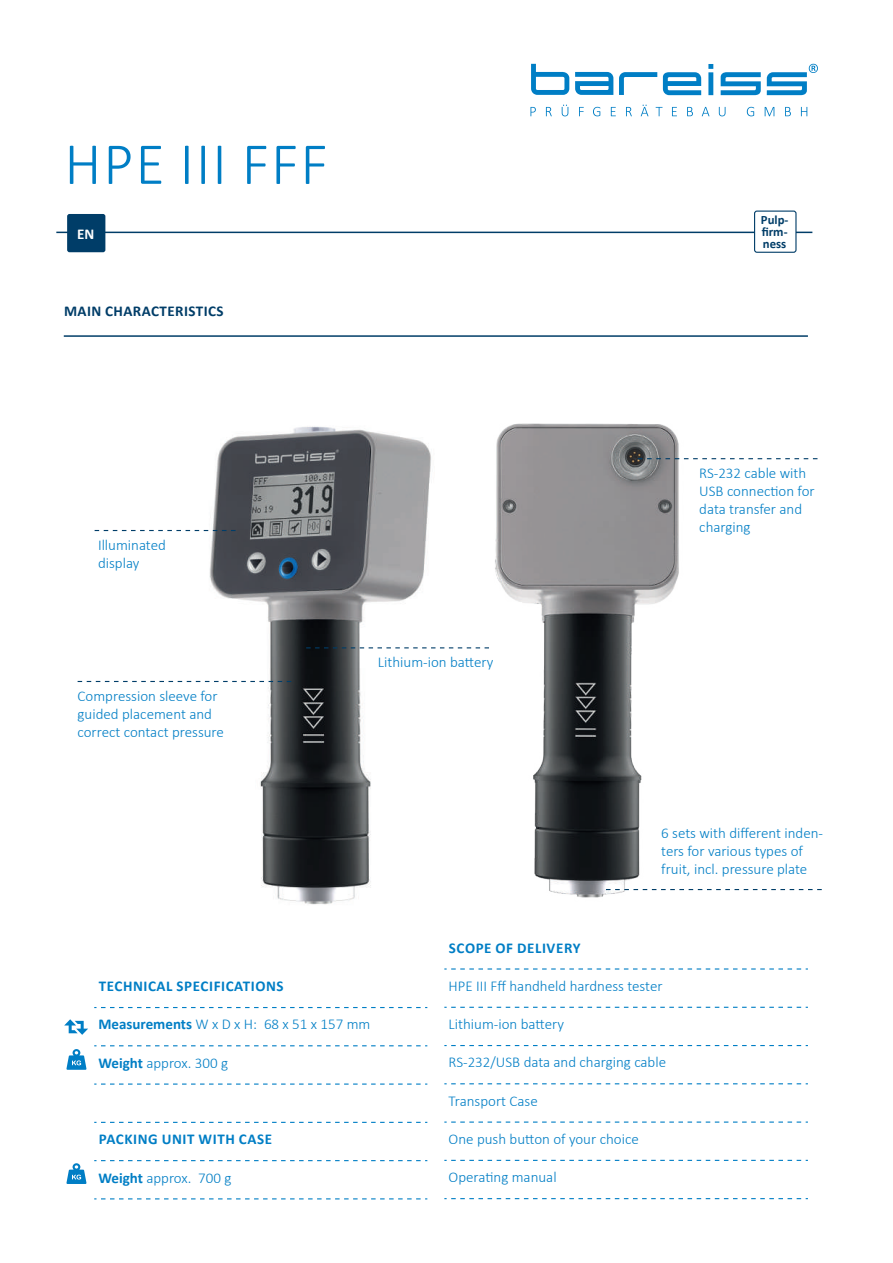
<style>
.page{position:relative;width:893px;height:1263px;background:#fff}
.page>*{position:absolute;margin:0;border:0;box-sizing:border-box;transform-origin:0 0}
.t1{font:300 60px "Calibri";letter-spacing:.03em;color:#007ec5}
.t2{font:300 15px/18px "Calibri";color:#007ec5}
.t3{font:700 15px "Calibri";letter-spacing:.04em;color:#007ec5}
.t4{font:700 15px "Calibri";letter-spacing:.03em;color:#003d68}
.t5{font:700 15px "Calibri";color:#fff}
.t6{font:700 12.75px/12px "Calibri";color:#003d68;text-align:justify}
.s1{font-weight:700}
</style>
<div class="page">
<img style="left:204px;top:426px;width:232px;height:479px">
<img style="left:478px;top:423px;width:227px;height:475px">
<svg style="left:64px;top:1019px;width:24px;height:16px"></svg>
<svg style="left:66px;top:1049px;width:20px;height:21px"></svg>
<svg style="left:66px;top:1163px;width:20px;height:21px"></svg>
<hr style="left:64px;top:335px;width:744px;height:2px;background:#003d68">
<svg style="left:638px;top:458px;width:179px;height:1px"></svg>
<svg style="left:606px;top:889px;width:216px;height:1px"></svg>
<svg style="left:95px;top:530px;width:141px;height:1px"></svg>
<svg style="left:306px;top:647px;width:183px;height:1px"></svg>
<svg style="left:78px;top:681px;width:213px;height:1px"></svg>
<hr style="left:56px;top:232px;width:756px;height:1px;background:#003d68">
<div style="left:67px;top:214px;width:38px;height:38px;background:#003d68;border-radius:2px"></div>
<svg style="left:575px;top:72px;width:38px;height:23px"></svg>
<svg style="left:531px;top:64px;width:38px;height:31px"></svg>
<svg style="left:721px;top:72px;width:40px;height:23px"></svg>
<svg style="left:663px;top:72px;width:38px;height:23px"></svg>
<svg style="left:619px;top:72px;width:38px;height:23px"></svg>
<svg style="left:708px;top:64px;width:5px;height:31px"></svg>
<svg style="left:767px;top:64px;width:51px;height:31px"></svg>
<svg style="left:530px;top:107px;width:6px;height:9px"></svg>
<svg style="left:546px;top:107px;width:6px;height:9px"></svg>
<svg style="left:562px;top:105px;width:6px;height:11px"></svg>
<svg style="left:579px;top:107px;width:5px;height:9px"></svg>
<svg style="left:593px;top:107px;width:7px;height:9px"></svg>
<svg style="left:611px;top:107px;width:5px;height:9px"></svg>
<svg style="left:626px;top:107px;width:6px;height:9px"></svg>
<svg style="left:641px;top:105px;width:7px;height:11px"></svg>
<svg style="left:656px;top:107px;width:6px;height:9px"></svg>
<svg style="left:672px;top:107px;width:5px;height:9px"></svg>
<svg style="left:687px;top:107px;width:6px;height:9px"></svg>
<svg style="left:702px;top:107px;width:7px;height:9px"></svg>
<svg style="left:719px;top:107px;width:6px;height:9px"></svg>
<svg style="left:747px;top:107px;width:7px;height:9px"></svg>
<svg style="left:765px;top:107px;width:9px;height:9px"></svg>
<svg style="left:785px;top:107px;width:6px;height:9px"></svg>
<svg style="left:801px;top:107px;width:6px;height:9px"></svg>
<div style="left:755px;top:211px;width:41px;height:41px;background:#fff;border-radius:2px"></div>
<div style="left:754px;top:211px;width:42px;height:42px;border:1px solid #003d68;border-radius:2px"></div>
<svg style="left:94px;top:1007px;width:333px;height:1px"></svg>
<svg style="left:94px;top:1045px;width:333px;height:1px"></svg>
<svg style="left:94px;top:1083px;width:333px;height:2px"></svg>
<svg style="left:94px;top:1122px;width:333px;height:1px"></svg>
<svg style="left:94px;top:1160px;width:333px;height:1px"></svg>
<svg style="left:94px;top:1198px;width:333px;height:1px"></svg>
<svg style="left:444px;top:968px;width:364px;height:1px"></svg>
<svg style="left:444px;top:1007px;width:364px;height:1px"></svg>
<svg style="left:444px;top:1045px;width:364px;height:1px"></svg>
<svg style="left:444px;top:1083px;width:364px;height:1px"></svg>
<svg style="left:444px;top:1121px;width:364px;height:2px"></svg>
<svg style="left:444px;top:1160px;width:364px;height:1px"></svg>
<svg style="left:444px;top:1198px;width:364px;height:1px"></svg>
<h1 class="t1" style="left:64px;top:127px;width:265px">HPE III FFF</h1>
<p class="t5" style="left:77px;top:224px;width:19px">EN</p>
<p class="t4" style="left:64px;top:302px;width:161px">MAIN CHARACTERISTICS</p>
<p class="t6" style="left:761px;top:214px;width:29px">Pulp&shy;firm&shy;ness</p>
<p class="t2" style="left:98px;top:535px;width:69px">Illuminated display</p>
<p class="t2" style="left:78px;top:686px;width:148px">Compression sleeve for guided placement and correct contact pressure</p>
<p class="t2" style="left:378px;top:653px;width:117px">Lithium-ion battery</p>
<p class="t2" style="left:699px;top:464px;width:117px">RS-232 cable with<br>USB connection for data transfer and charging</p>
<p class="t3" style="left:99px;top:977px;width:186px">TECHNICAL SPECIFICATIONS</p>
<p class="t2" style="left:98px;top:1015px;width:273px"><span class="s1">Measurements</span> W x D x H: 68 x 51 x 157 mm</p>
<p class="t2" style="left:98px;top:1053px;width:131px"><span class="s1">Weight</span> approx. 300 g</p>
<p class="t3" style="left:99px;top:1130px;width:175px">PACKING UNIT WITH CASE</p>
<p class="t2" style="left:98px;top:1168px;width:134px"><span class="s1">Weight</span> approx. 700 g</p>
<p class="t2" style="left:661px;top:824px;width:163px">6 sets with different inden&shy;ters for various types of fruit, incl. pressure plate</p>
<p class="t3" style="left:449px;top:938px;width:133px">SCOPE OF DELIVERY</p>
<p class="t2" style="left:449px;top:977px;width:216px">HPE III Fff handheld hardness tester</p>
<p class="t2" style="left:449px;top:1015px;width:117px">Lithium-ion battery</p>
<p class="t2" style="left:449px;top:1053px;width:219px">RS-232/USB data and charging cable</p>
<p class="t2" style="left:449px;top:1091px;width:91px">Transport Case</p>
<p class="t2" style="left:449px;top:1130px;width:192px">One push button of your choice</p>
<p class="t2" style="left:449px;top:1168px;width:110px">Operating manual</p>
</div>
